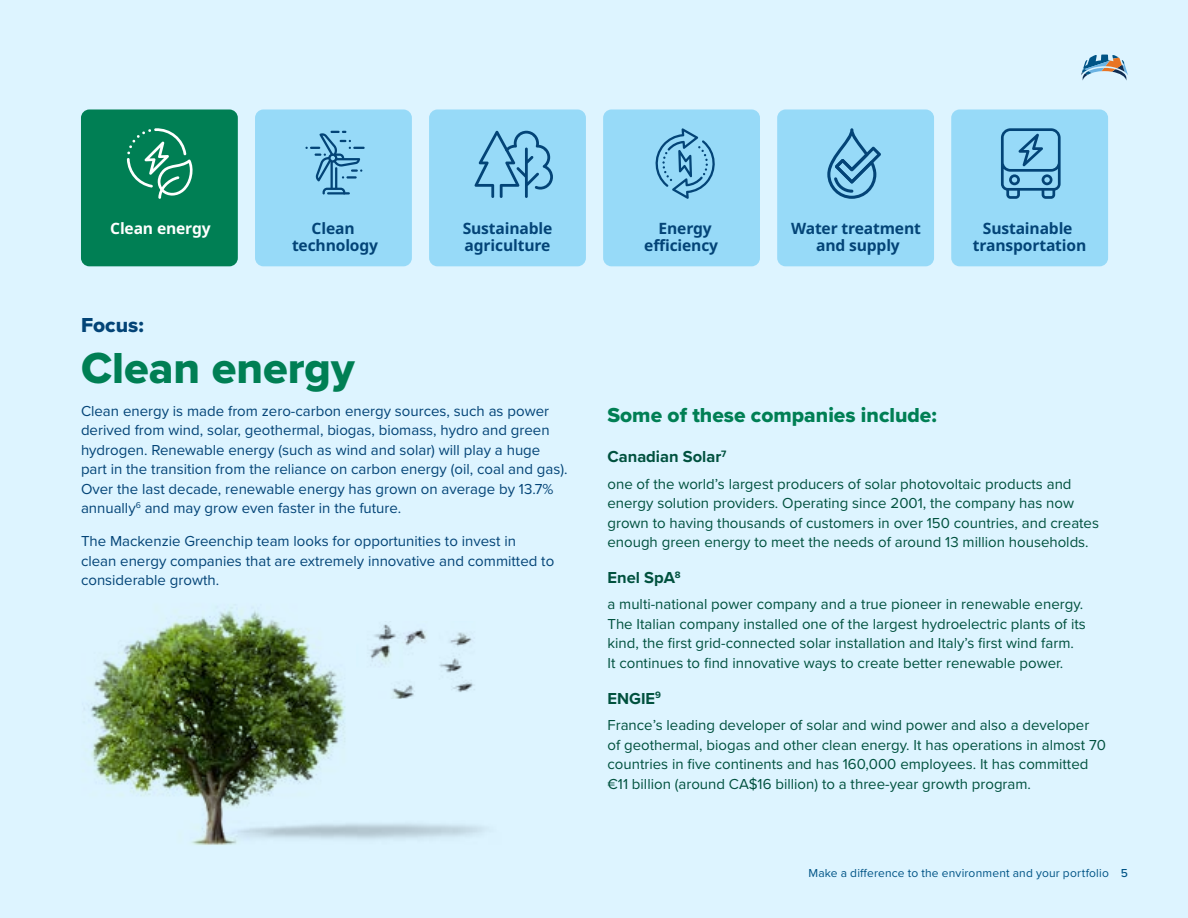
<style>
.page{position:relative;width:1188px;height:918px;background:#ddf4ff}
.page>*{position:absolute;margin:0;border:0;box-sizing:border-box;transform-origin:0 0}
.H2-blue{font:45px "Proxima Nova Extrabld";color:#007f54}
.Heading_Level_3_-_MI_blue{font:21px "Proxima Nova Extrabld";color:#007f54}
.H2-blue-2{font:21px "Proxima Nova Extrabld";color:#034477}
.Heading_Level_4_-_orange{font:700 16.5px "Proxima Nova";color:#00513e}
.t1{font:700 15.6px/17.4px "Noto Sans";letter-spacing:-.01em;color:#034477;text-align:center}
.t2{font:700 15.6px "Noto Sans";letter-spacing:-.01em;color:#fff}
.body_copy{font:15px/19.5px "Proxima Nova";color:#00513e}
.body_copy-2{font:15px/19.5px "Proxima Nova";color:#034477}
.t3{font:12px "Proxima Nova";letter-spacing:.015em;color:#005486}
.s1{font-weight:500}
</style>
<div class="page">
<img style="left:84px;top:607px;width:400px;height:238px">
<img style="left:357px;top:621px;width:127px;height:78px">
<svg style="left:1081px;top:55px;width:47px;height:26px"></svg>
<div style="left:81px;top:109px;width:157px;height:157px;background:#007f54;border-radius:8px"></div>
<svg style="left:127px;top:128px;width:66px;height:71px"></svg>
<div style="left:255px;top:109px;width:157px;height:157px;background:#97daf8;border-radius:8px"></div>
<svg style="left:305px;top:131px;width:60px;height:64px"></svg>
<div style="left:429px;top:109px;width:157px;height:157px;background:#97daf8;border-radius:8px"></div>
<svg style="left:474px;top:131px;width:79px;height:67px"></svg>
<div style="left:603px;top:109px;width:157px;height:157px;background:#97daf8;border-radius:8px"></div>
<svg style="left:655px;top:128px;width:60px;height:71px"></svg>
<div style="left:777px;top:109px;width:157px;height:157px;background:#97daf8;border-radius:8px"></div>
<svg style="left:827px;top:128px;width:54px;height:71px"></svg>
<div style="left:951px;top:109px;width:157px;height:157px;background:#97daf8;border-radius:8px"></div>
<svg style="left:1001px;top:128px;width:60px;height:71px"></svg>
<p class="t2" style="left:110px;top:217px;width:102px">Clean energy</p>
<p class="t1" style="left:292px;top:220px;width:88px">Clean technology</p>
<p class="t1" style="left:463px;top:220px;width:91px;text-align:left">Sustainable agriculture</p>
<p class="t1" style="left:644px;top:220px;width:75px">Energy efficiency</p>
<p class="t1" style="left:791px;top:220px;width:131px">Water treatment and supply</p>
<p class="t1" style="left:973px;top:220px;width:115px">Sustainable transportation</p>
<h3 class="H2-blue-2" style="left:81px;top:310px;width:64px">Focus:</h3>
<h3 class="H2-blue" style="left:81px;top:334px;width:275px">Clean energy</h3>
<p class="body_copy-2" style="left:81px;top:400px;width:488px">Clean energy is made from zero-carbon energy sources, such as power derived from wind, solar, geothermal, biogas, biomass, hydro and green hydrogen. Renewable energy (such as wind and solar) will play a huge part in the transition from the reliance on carbon energy (oil, coal and gas).<br>Over the last decade, renewable energy has grown on average by 13.7% annually<sup>6</sup> and may grow even faster in the future.</p>
<p class="body_copy-2" style="left:81px;top:531px;width:475px">The Mackenzie Greenchip team looks for opportunities to invest in clean energy companies that are extremely innovative and committed to considerable growth.</p>
<h3 class="Heading_Level_3_-_MI_blue" style="left:608px;top:399px;width:331px">Some of these companies include:</h3>
<p class="Heading_Level_4_-_orange" style="left:608px;top:445px;width:121px">Canadian Solar<sup>7</sup></p>
<p class="body_copy" style="left:608px;top:473px;width:493px">one of the world’s largest producers of solar photovoltaic products and energy solution providers. Operating since 2001, the company has now grown to having thousands of customers in over 150 countries, and creates enough green energy to meet the needs of around 13 million households.</p>
<p class="Heading_Level_4_-_orange" style="left:608px;top:565px;width:75px">Enel SpA<sup>8</sup></p>
<p class="body_copy" style="left:607px;top:594px;width:480px">a multi-national power company and a true pioneer in renewable energy.<br>The Italian company installed one of the largest hydroelectric plants of its kind, the first grid-connected solar installation and Italy’s first wind farm.<br>It continues to find innovative ways to create better renewable power.</p>
<p class="Heading_Level_4_-_orange" style="left:607px;top:686px;width:55px">ENGIE<sup>9</sup></p>
<p class="body_copy" style="left:607px;top:715px;width:500px">France’s leading developer of solar and wind power and also a developer<br>of geothermal, biogas and other clean energy. It has operations in almost 70 countries in five continents and has 160,000 employees. It has committed €11 billion (around CA$16 billion) to a three-year growth program.</p>
<p class="t3" style="left:808px;top:864px;width:321px">Make a difference to the environment and your portfolio <span class="s1">5</span></p>
</div>
